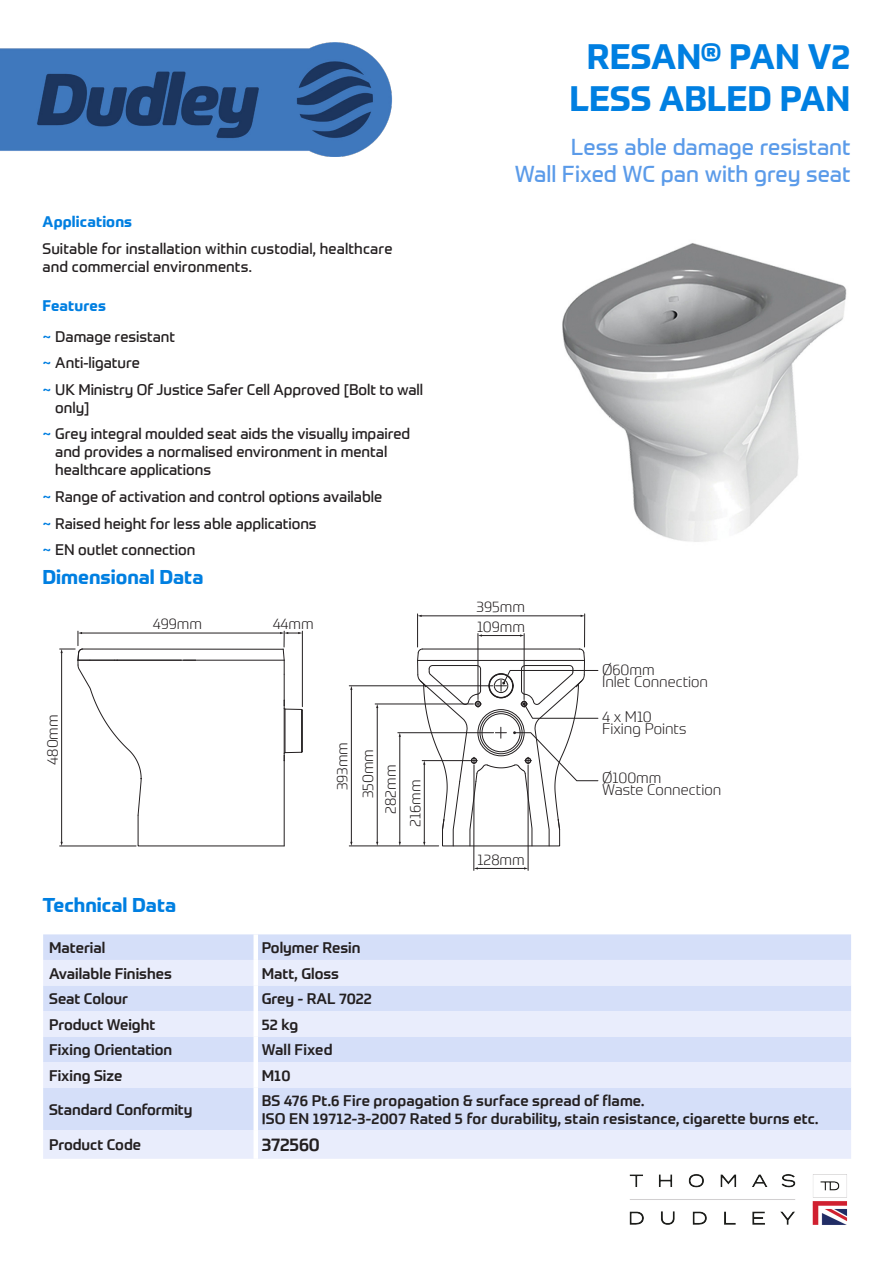
<style>
.page{position:relative;width:893px;height:1263px;background:#fff}
.page>*{position:absolute;margin:0;border:0;box-sizing:border-box;transform-origin:0 0}
.t1{font:700 34.5px "Prometo";color:#007fe1}
.t2{font:22.5px "Prometo";letter-spacing:-.005em;color:#5b9be9}
.t3{font:700 19.5px "Prometo";color:#007fe1}
.t4{font:500 18px "Prometo";letter-spacing:-.01em;color:#231f20}
.t5{font:15px/18px "Prometo";color:#231f20}
.t6{font:500 15px "Prometo";color:#231f20}
.t7{font:300 15px/12.1px "Prometo";color:#231f20}
.t8{font:700 15px "Prometo";letter-spacing:.01em;color:#007fe1}
.s1{color:#007fe1}
</style>
<div class="page">
<img style="left:0;top:43px;width:392px;height:113px">
<img style="left:629px;top:1174px;width:219px;height:51px">
<img style="left:562px;top:243px;width:285px;height:299px">
<hr style="left:481px;top:635px;width:40px;height:1px;background:#231f20">
<hr style="left:528px;top:765px;width:1px;height:105px;background:#231f20">
<hr style="left:477px;top:868px;width:48px;height:1px;background:#231f20">
<hr style="left:474px;top:765px;width:1px;height:105px;background:#231f20">
<hr style="left:524px;top:633px;width:1px;height:66px;background:#231f20">
<hr style="left:349px;top:846px;width:90px;height:1px;background:#231f20">
<hr style="left:351px;top:689px;width:1px;height:153px;background:#231f20">
<hr style="left:400px;top:736px;width:1px;height:106px;background:#231f20">
<hr style="left:349px;top:685px;width:144px;height:1px;background:#231f20">
<hr style="left:398px;top:732px;width:96px;height:1px;background:#231f20">
<hr style="left:417px;top:614px;width:1px;height:33px;background:#231f20">
<hr style="left:421px;top:616px;width:160px;height:1px;background:#231f20">
<hr style="left:584px;top:614px;width:1px;height:33px;background:#231f20">
<svg style="left:60px;top:631px;width:243px;height:216px"></svg>
<hr style="left:302px;top:631px;width:1px;height:76px;background:#231f20">
<hr style="left:377px;top:707px;width:1px;height:135px;background:#231f20">
<hr style="left:375px;top:704px;width:98px;height:1px;background:#231f20">
<hr style="left:478px;top:633px;width:1px;height:66px;background:#231f20">
<hr style="left:60px;top:846px;width:76px;height:1px;background:#231f20">
<svg style="left:417px;top:648px;width:181px;height:199px"></svg>
<div style="left:43px;top:934px;width:808px;height:26px;background:#d5dff9"></div>
<svg style="left:43px;top:960px;width:808px;height:199px;background:#dfe6fa"></svg>
<hr style="left:254px;top:934px;width:4px;height:26px;background:#fff">
<hr style="left:254px;top:960px;width:4px;height:25px;background:#fff">
<hr style="left:254px;top:985px;width:4px;height:26px;background:#fff">
<hr style="left:254px;top:1011px;width:4px;height:25px;background:#fff">
<hr style="left:254px;top:1036px;width:4px;height:26px;background:#fff">
<hr style="left:254px;top:1062px;width:4px;height:25px;background:#fff">
<hr style="left:254px;top:1087px;width:4px;height:43px;background:#fff">
<hr style="left:254px;top:1130px;width:4px;height:29px;background:#fff">
<p class="t8" style="left:43px;top:213px;width:91px">Applications</p>
<p class="t5" style="left:43px;top:239px;width:351px">Suitable for installation within custodial, healthcare and commercial environments.</p>
<p class="t8" style="left:43px;top:296px;width:65px">Features</p>
<p class="t5" style="left:43px;top:327px;width:134px"><span class="s1">~</span> Damage resistant</p>
<p class="t5" style="left:43px;top:354px;width:99px"><span class="s1">~</span> Anti-ligature</p>
<p class="t5" style="left:55px;top:380px;width:369px;text-indent:-13px"><span class="s1">~</span> UK Ministry Of Justice Safer Cell Approved [Bolt to wall only]</p>
<p class="t5" style="left:55px;top:425px;width:357px;text-indent:-13px"><span class="s1">~</span> Grey integral moulded seat aids the visually impaired and provides a normalised environment in mental healthcare applications</p>
<p class="t5" style="left:43px;top:487px;width:341px"><span class="s1">~</span> Range of activation and control options available</p>
<p class="t5" style="left:43px;top:514px;width:276px"><span class="s1">~</span> Raised height for less able applications</p>
<p class="t5" style="left:43px;top:540px;width:154px"><span class="s1">~</span> EN outlet connection</p>
<p class="t3" style="left:43px;top:565px;width:163px">Dimensional Data</p>
<p class="t7" style="left:153px;top:618px;width:51px">499mm</p>
<p class="t7" style="left:273px;top:618px;width:43px">44mm</p>
<p class="t7" style="left:46px;top:765px;width:52px;rotate:-90deg">480mm</p>
<p class="t3" style="left:43px;top:893px;width:135px">Technical Data</p>
<p class="t7" style="left:336px;top:790px;width:50px;rotate:-90deg">393mm</p>
<p class="t7" style="left:362px;top:798px;width:51px;rotate:-90deg">350mm</p>
<p class="t7" style="left:384px;top:814px;width:51px;rotate:-90deg">282mm</p>
<p class="t7" style="left:409px;top:826px;width:48px;rotate:-90deg">216mm</p>
<p class="t1" style="left:587px;top:35px;width:265px">RESAN® PAN V2</p>
<p class="t1" style="left:569px;top:77px;width:283px">LESS ABLED PAN</p>
<p class="t2" style="left:571px;top:133px;width:281px">Less able damage resistant</p>
<p class="t2" style="left:515px;top:160px;width:337px">Wall Fixed WC pan with grey seat</p>
<p class="t7" style="left:477px;top:600px;width:50px">395mm</p>
<p class="t7" style="left:477px;top:620px;width:50px">109mm</p>
<p class="t7" style="left:477px;top:853px;width:49px">128mm</p>
<p class="t7" style="left:602px;top:663px;width:108px">Ø60mm<br>Inlet Connection</p>
<p class="t7" style="left:602px;top:711px;width:86px">4 x M10<br>Fixing Points</p>
<p class="t7" style="left:602px;top:771px;width:121px">Ø100mm<br>Waste Connection</p>
<p class="t6" style="left:49px;top:938px;width:58px">Material</p>
<p class="t6" style="left:262px;top:938px;width:100px">Polymer Resin</p>
<p class="t6" style="left:49px;top:964px;width:124px">Available Finishes</p>
<p class="t6" style="left:262px;top:964px;width:79px">Matt, Gloss</p>
<p class="t6" style="left:49px;top:989px;width:80px">Seat Colour</p>
<p class="t6" style="left:262px;top:989px;width:112px">Grey - RAL 7022</p>
<p class="t6" style="left:49px;top:1015px;width:108px">Product Weight</p>
<p class="t6" style="left:262px;top:1015px;width:38px">52 kg</p>
<p class="t6" style="left:49px;top:1040px;width:125px">Fixing Orientation</p>
<p class="t6" style="left:262px;top:1040px;width:72px">Wall Fixed</p>
<p class="t6" style="left:49px;top:1066px;width:75px">Fixing Size</p>
<p class="t6" style="left:262px;top:1066px;width:30px">M10</p>
<p class="t6" style="left:49px;top:1100px;width:145px">Standard Conformity</p>
<p class="t6" style="left:262px;top:1091px;width:384px">BS 476 Pt.6 Fire propagation &amp; surface spread of flame.</p>
<p class="t6" style="left:262px;top:1109px;width:558px">ISO EN 19712-3-2007 Rated 5 for durability, stain resistance, cigarette burns etc.</p>
<p class="t6" style="left:49px;top:1135px;width:93px">Product Code</p>
<p class="t4" style="left:262px;top:1134px;width:60px">372560</p>
</div>
